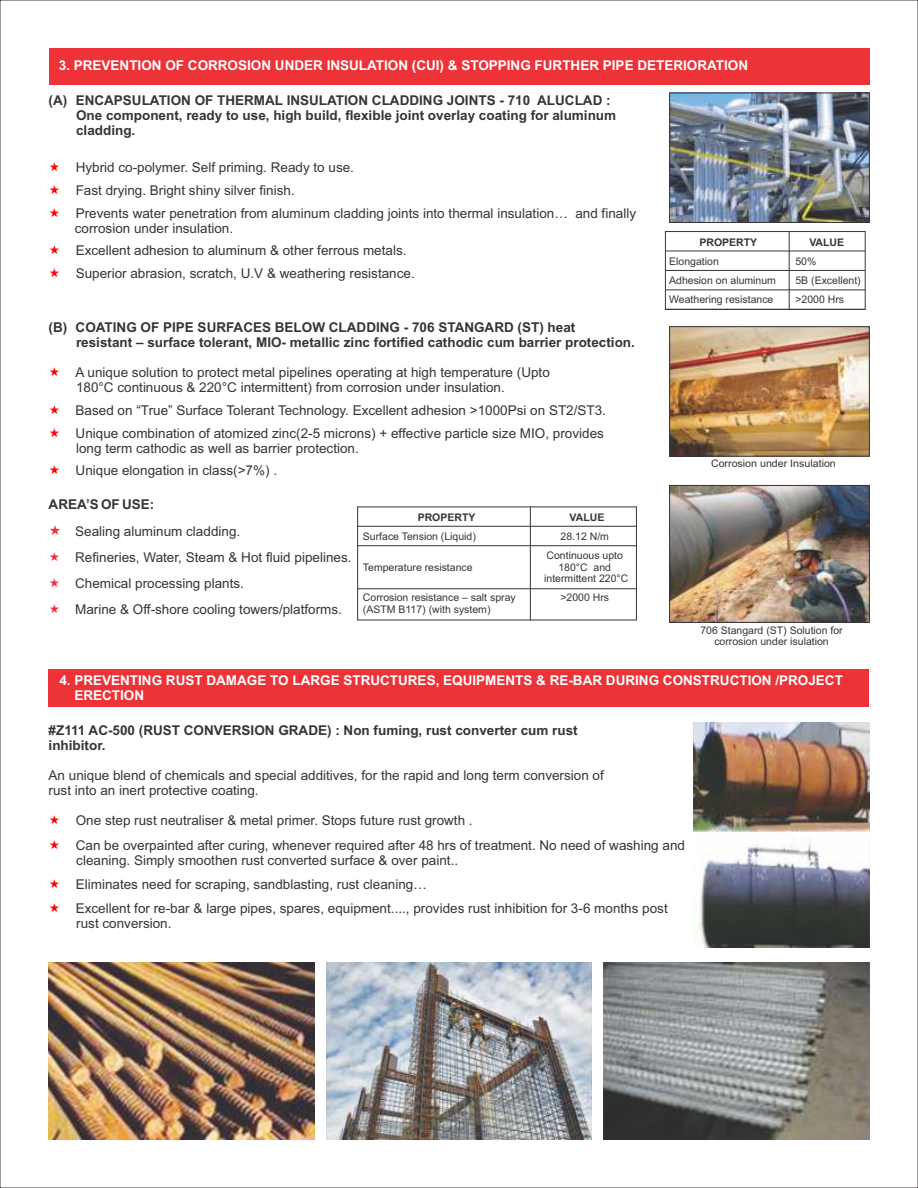
<style>
.page{position:relative;width:918px;height:1188px;background:#fff}
.page>*{position:absolute;margin:0;border:0;box-sizing:border-box;transform-origin:0 0}
.t1{font:13.5px/22.6px "Arial";color:#383336}
.t2{font:700 13.5px/15.1px "Arial";color:#383336}
.t3{font:700 13.5px/15.1px "Arial";color:#fff}
.t4{font:10.5px/11.7px "Arial";color:#383336;text-align:center}
.t5{font:700 10.5px "Arial";color:#383336}
</style>
<div class="page">
<div style="left:49px;top:669px;width:820px;height:37px;background:#ed3338"></div>
<div style="left:49px;top:49px;width:820px;height:36px;background:#ed3338"></div>
<img style="left:671px;top:487px;width:197px;height:134px">
<div style="left:669px;top:485px;width:201px;height:138px;border:1px solid #383336"></div>
<img style="left:671px;top:328px;width:197px;height:126px">
<div style="left:669px;top:326px;width:201px;height:130px;border:1px solid #383336"></div>
<img style="left:671px;top:95px;width:197px;height:126px">
<div style="left:669px;top:93px;width:201px;height:130px;border:1px solid #383336"></div>
<div style="left:665px;top:231px;width:200px;height:79px;border:1px solid #383336"></div>
<hr style="left:789px;top:231px;width:1px;height:78px;background:#383336">
<svg style="left:665px;top:251px;width:201px;height:1px"></svg>
<svg style="left:665px;top:270px;width:201px;height:1px"></svg>
<svg style="left:665px;top:289px;width:201px;height:1px"></svg>
<hr style="left:665px;top:309px;width:200px;height:1px;background:#383336">
<hr style="left:530px;top:507px;width:1px;height:113px;background:#383336">
<svg style="left:357px;top:526px;width:280px;height:1px"></svg>
<svg style="left:357px;top:545px;width:280px;height:1px"></svg>
<hr style="left:358px;top:589px;width:278px;height:1px;background:#383336">
<img style="left:694px;top:723px;width:175px;height:108px">
<img style="left:697px;top:843px;width:172px;height:104px">
<img style="left:604px;top:962px;width:265px;height:177px">
<img style="left:326px;top:962px;width:266px;height:177px">
<img style="left:49px;top:962px;width:265px;height:177px">
<p class="t3" style="left:59px;top:59px;width:691px">3. PREVENTION OF CORROSION UNDER INSULATION (CUI) &amp; STOPPING FURTHER PIPE DETERIORATION</p>
<p class="t2" style="left:76px;top:94px;width:542px;text-indent:-27px">(A) ENCAPSULATION OF THERMAL INSULATION CLADDING JOINTS - 710 ALUCLAD :<br>One component, ready to use, high build, flexible joint overlay coating for aluminum cladding.</p>
<p class="t1" style="left:76px;top:157px;width:562px">Hybrid co-polymer. Self priming. Ready to use.<br>Fast drying. Bright shiny silver finish.<br>Prevents water penetration from aluminum cladding joints into thermal insulation… and finally</p>
<p class="t1" style="left:75px;top:218px;width:341px">corrosion under insulation.<br>Excellent adhesion to aluminum &amp; other ferrous metals.<br>Superior abrasion, scratch, U.V &amp; weathering resistance.</p>
<p class="t2" style="left:76px;top:321px;width:560px;text-indent:-27px">(B) COATING OF PIPE SURFACES BELOW CLADDING - 706 STANGARD (ST) heat resistant – surface tolerant, MIO- metallic zinc fortified cathodic cum barrier protection.</p>
<p class="t1" style="left:76px;top:366px;width:476px;line-height:15.1px">A unique solution to protect metal pipelines operating at high temperature (Upto<br>180°C continuous &amp; 220°C intermittent) from corrosion under insulation.</p>
<p class="t1" style="left:76px;top:400px;width:532px">Based on “True” Surface Tolerant Technology. Excellent adhesion &gt;1000Psi on ST2/ST3.<br>Unique combination of atomized zinc(2-5 microns) + effective particle size MIO, provides</p>
<p class="t1" style="left:76px;top:438px;width:285px">long term cathodic as well as barrier protection.<br>Unique elongation in class(&gt;7%) .</p>
<p class="t2" style="left:49px;top:498px;width:107px">AREA’S OF USE:</p>
<p class="t1" style="left:75px;top:520px;width:278px;line-height:26px">Sealing aluminum cladding.<br>Refineries, Water, Steam &amp; Hot fluid pipelines.<br>Chemical processing plants.<br>Marine &amp; Off-shore cooling towers/platforms.</p>
<p class="t5" style="left:418px;top:513px;width:59px">PROPERTY</p>
<p class="t5" style="left:570px;top:513px;width:36px">VALUE</p>
<p class="t4" style="left:363px;top:531px;width:115px">Surface Tension (Liquid)</p>
<p class="t4" style="left:547px;top:528px;width:78px;line-height:19px">28.12 N/m<br>Continuous upto</p>
<p class="t4" style="left:363px;top:562px;width:111px">Temperature resistance</p>
<p class="t4" style="left:544px;top:562px;width:86px">180°C and intermittent 220°C</p>
<p class="t4" style="left:363px;top:593px;width:154px">Corrosion resistance – salt spray</p>
<p class="t4" style="left:560px;top:593px;width:50px">&gt;2000 Hrs</p>
<p class="t4" style="left:363px;top:604px;width:129px">(ASTM B117) (with system)</p>
<p class="t5" style="left:699px;top:238px;width:59px">PROPERTY</p>
<p class="t5" style="left:809px;top:238px;width:36px">VALUE</p>
<p class="t4" style="left:669px;top:256px;width:51px">Elongation</p>
<p class="t4" style="left:795px;top:256px;width:23px">50%</p>
<p class="t4" style="left:669px;top:275px;width:108px">Adhesion on aluminum</p>
<p class="t4" style="left:795px;top:275px;width:67px">5B (Excellent)</p>
<p class="t4" style="left:669px;top:294px;width:106px">Weathering resistance</p>
<p class="t4" style="left:795px;top:294px;width:50px">&gt;2000 Hrs</p>
<p class="t4" style="left:711px;top:459px;width:126px">Corrosion under Insulation</p>
<p class="t4" style="left:700px;top:625px;width:144px">706 Stangard (ST) Solution for corrosion under isulation</p>
<p class="t3" style="left:74px;top:673px;width:770px;text-indent:-15px">4. PREVENTING RUST DAMAGE TO LARGE STRUCTURES, EQUIPMENTS &amp; RE-BAR DURING CONSTRUCTION /PROJECT<br>ERECTION</p>
<p class="t2" style="left:49px;top:724px;width:531px">#Z111 AC-500 (RUST CONVERSION GRADE) : Non fuming, rust converter cum rust inhibitor.</p>
<p class="t1" style="left:49px;top:769px;width:557px;line-height:15.1px">An unique blend of chemicals and special additives, for the rapid and long term conversion of rust into an inert protective coating.</p>
<p class="t1" style="left:76px;top:810px;width:611px;line-height:24.2px">One step rust neutraliser &amp; metal primer. Stops future rust growth .<br>Can be overpainted after curing, whenever required after 48 hrs of treatment. No need of washing and</p>
<p class="t1" style="left:76px;top:849px;width:594px;line-height:24.2px">cleaning. Simply smoothen rust converted surface &amp; over paint..<br>Eliminates need for scraping, sandblasting, rust cleaning…<br>Excellent for re-bar &amp; large pipes, spares, equipment...., provides rust inhibition for 3-6 months post</p>
<p class="t1" style="left:76px;top:913px;width:97px">rust conversion.</p>
</div>
